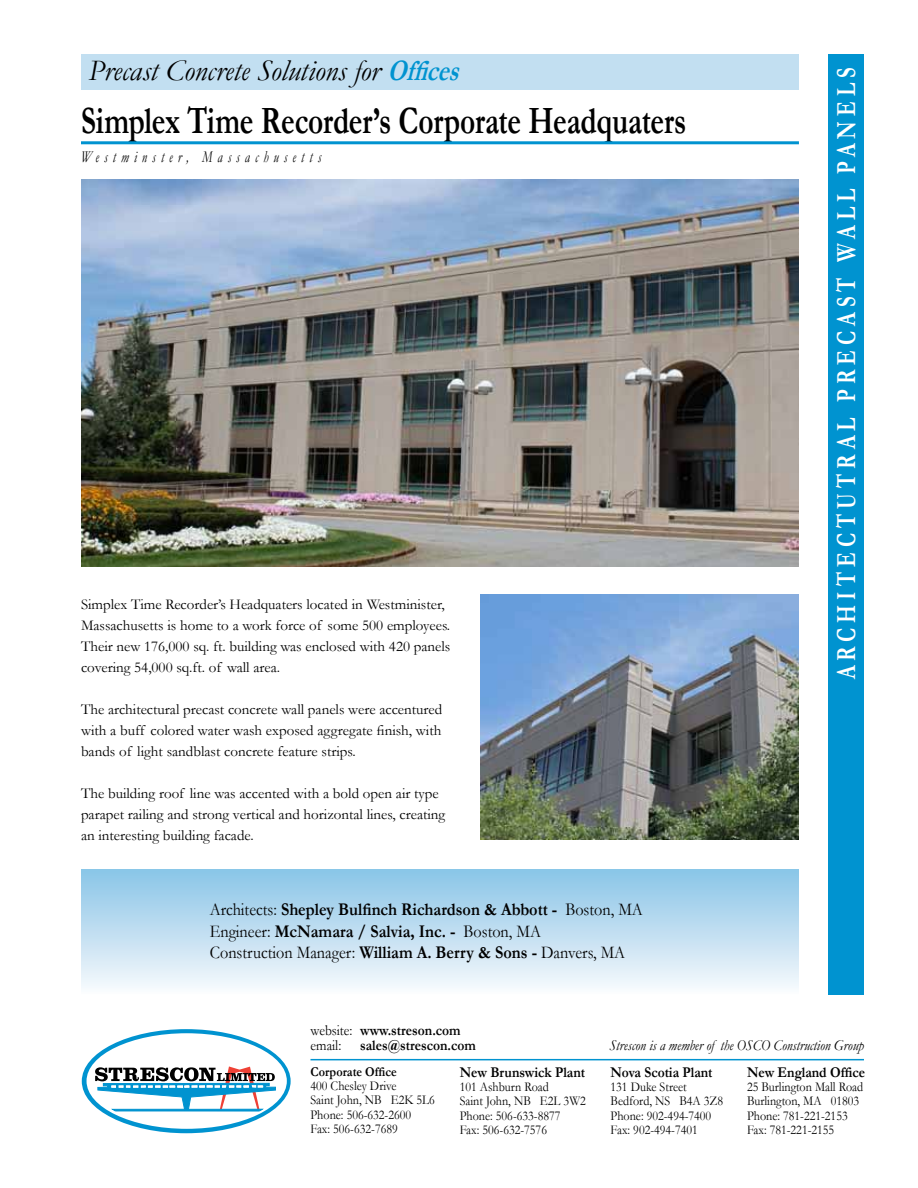
<style>
.page{position:relative;width:918px;height:1188px;background:#fff}
.page>*{position:absolute;margin:0;border:0;box-sizing:border-box;transform-origin:0 0}
.t1{font:700 39px "Garamond";letter-spacing:-.01em;color:#000;scale:.75 1}
.t2{font:italic 30px "Garamond";letter-spacing:-.005em;color:#000}
.t3{font:700 27.75px "Garamond";letter-spacing:.24em;color:#fff;scale:.75 1}
.t4{font:700 18px/21.6px "Garamond";color:#000;scale:.9 1}
.t5{font:italic 16.5px "Garamond";letter-spacing:.41em;color:#000;scale:.75 1}
.t6{font:15px/21px "Garamond";color:#000}
.t7{font:700 15px/15px "Garamond";color:#000;scale:.9 1}
.t8{font:italic 15px "Garamond";color:#000;scale:.9 1}
.t9{font:13.5px/14.2px "Garamond";color:#000;scale:.9 1}
.t10{font:700 13.5px "Garamond";color:#000;scale:.9 1}
.s1{font-weight:700;color:#0093d0}
.s2{font-weight:400}
</style>
<div class="page">
<div style="left:81px;top:869px;width:718px;height:126px;background:linear-gradient(to bottom,#88c4e7,#f9fbfd)"></div>
<svg style="left:82px;top:1029px;width:209px;height:104px;background:#1099d2"></svg>
<div style="left:87px;top:1033px;width:200px;height:96px;background:#fff;border-radius:50%"></div>
<svg style="left:95px;top:1066px;width:181px;height:46px"></svg>
<hr style="left:310px;top:1059px;width:554px;height:1px;background:#0093d0">
<div style="left:81px;top:54px;width:718px;height:36px;background:#c2dff1"></div>
<div style="left:828px;top:54px;width:36px;height:941px;background:#0093d0"></div>
<hr style="left:81px;top:141px;width:718px;height:3px;background:#0093d0">
<img style="left:481px;top:594px;width:318px;height:246px">
<img style="left:81px;top:180px;width:718px;height:387px">
<h2 class="t2" style="left:89px;top:50px;width:382px">Precast Concrete Solutions for <span class="s1">Offices</span></h2>
<h1 class="t1" style="left:81px;top:94px;width:809px">Simplex Time Recorder’s Corporate Headquaters</h1>
<p class="t5" style="left:81px;top:146px;width:322px">Westminster, Massachusetts</p>
<p class="t6" style="left:81px;top:594px;width:371px">Simplex Time Recorder’s Headquaters located in Westminister, Massachusetts is home to a work force of some 500 employees.<br>Their new 176,000 sq. ft. building was enclosed with 420 panels covering 54,000 sq.ft. of wall area.</p>
<p class="t6" style="left:81px;top:699px;width:363px;text-align:justify">The architectural precast concrete wall panels were accentured with a buff colored water wash exposed aggregate finish, with bands of light sandblast concrete feature strips.</p>
<p class="t6" style="left:81px;top:783px;width:366px">The building roof line was accented with a bold open air type parapet railing and strong vertical and horizontal lines, creating an interesting building facade.</p>
<p class="t4" style="left:210px;top:899px;width:483px"><span class="s2">Architects:</span> Shepley Bulfinch Richardson &amp; Abbott - <span class="s2">Boston, MA<br>Engineer:</span> McNamara / Salvia, Inc. - <span class="s2">Boston, MA<br>Construction Manager:</span> William A. Berry &amp; Sons - <span class="s2">Danvers, MA</span></p>
<h3 class="t3" style="left:828px;top:679px;width:817px;rotate:-90deg">ARCHITECTUTRAL PRECAST WALL PANELS</h3>
<p class="t7" style="left:311px;top:1023px;width:168px"><span class="s2">website:</span> www.streson.com <span class="s2">email:</span></p>
<p class="t7" style="left:360px;top:1038px;width:130px">sales@strescon.com</p>
<p class="t8" style="left:609px;top:1035px;width:284px">Strescon is a member of the OSCO Construction Group</p>
<p class="t10" style="left:310px;top:1062px;width:97px">Corporate Office</p>
<p class="t9" style="left:310px;top:1078px;width:140px">400 Chesley Drive<br>Saint John, NB E2K 5L6<br>Phone: 506-632-2600<br>Fax: 506-632-7689</p>
<p class="t7" style="left:460px;top:1065px;width:141px">New Brunswick Plant</p>
<p class="t9" style="left:460px;top:1079px;width:142px">101 Ashburn Road<br>Saint John, NB E2L 3W2<br>Phone: 506-633-8877<br>Fax: 506-632-7576</p>
<p class="t7" style="left:611px;top:1065px;width:115px">Nova Scotia Plant</p>
<p class="t9" style="left:611px;top:1079px;width:127px">131 Duke Street<br>Bedford, NS B4A 3Z8<br>Phone: 902-494-7400<br>Fax: 902-494-7401</p>
<p class="t7" style="left:747px;top:1065px;width:133px">New England Office</p>
<p class="t9" style="left:747px;top:1079px;width:131px">25 Burlington Mall Road<br>Burlington, MA 01803<br>Phone: 781-221-2153<br>Fax: 781-221-2155</p>
</div>
